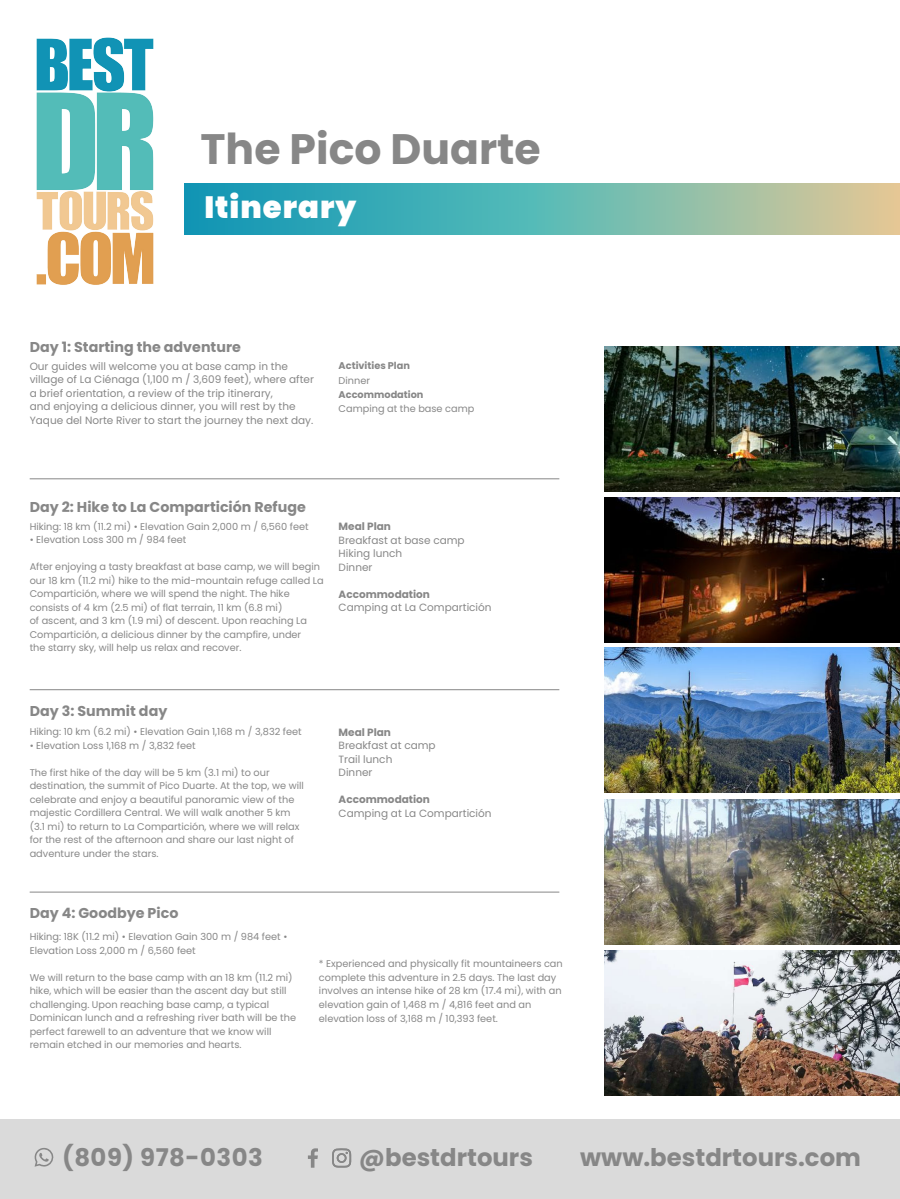
<style>
.page{position:relative;width:900px;height:1199px;background:#fff}
.page>*{position:absolute;margin:0;border:0;box-sizing:border-box;transform-origin:0 0}
.t1{font:700 42.53px "Poppins";color:#878787}
.t2{font:900 30.75px "Poppins";letter-spacing:.03em;color:#fff}
.t3{font:700 24.38px "Poppins";color:#878787}
.t4{font:700 24.38px "Poppins";letter-spacing:.02em;color:#878787}
.t5{font:700 14.25px "Poppins";color:#878787}
.t6{font:10.5px/13.5px "Poppins";color:#878787}
.t7{font:700 10.5px "Poppins";color:#878787}
.t8{font:9.75px/13.5px "Poppins";color:#878787}
.t9{font:700 9.75px "Poppins";color:#878787}
</style>
<div class="page">
<img style="left:36px;top:37px;width:118px;height:248px">
<svg style="left:185px;top:183px;width:715px;height:52px;background:#69b4ad"></svg>
<hr style="left:30px;top:478px;width:529px;height:1px;background:#878787">
<hr style="left:30px;top:689px;width:529px;height:1px;background:#878787">
<hr style="left:30px;top:892px;width:529px;height:1px;background:#878787">
<img style="left:604px;top:347px;width:296px;height:144px">
<img style="left:604px;top:497px;width:296px;height:145px">
<img style="left:604px;top:648px;width:296px;height:145px">
<img style="left:604px;top:799px;width:296px;height:145px">
<img style="left:604px;top:951px;width:296px;height:144px">
<div style="left:0;top:1119px;width:900px;height:80px;background:#dadada"></div>
<svg style="left:308px;top:1148px;width:10px;height:20px"></svg>
<svg style="left:332px;top:1148px;width:19px;height:20px"></svg>
<svg style="left:34px;top:1148px;width:20px;height:19px"></svg>
<h1 class="t1" style="left:201px;top:124px;width:342px">The Pico Duarte</h1>
<h2 class="t2" style="left:204px;top:189px;width:153px">Itinerary</h2>
<h3 class="t5" style="left:30px;top:339px;width:213px">Day 1: Starting the adventure</h3>
<p class="t6" style="left:30px;top:359px;width:286px">Our guides will welcome you at base camp in the village of La Ciénaga (1,100 m / 3,609 feet), where after a brief orientation, a review of the trip itinerary,<br>and enjoying a delicious dinner, you will rest by the Yaque del Norte River to start the journey the next day.</p>
<p class="t9" style="left:339px;top:360px;width:73px">Activities Plan</p>
<p class="t8" style="left:339px;top:373px;width:33px">Dinner</p>
<p class="t9" style="left:339px;top:389px;width:86px">Accommodation</p>
<p class="t8" style="left:339px;top:402px;width:137px">Camping at the base camp</p>
<h3 class="t5" style="left:30px;top:498px;width:278px">Day 2: Hike to La Compartición Refuge</h3>
<p class="t8" style="left:30px;top:520px;width:280px">Hiking: 18 km (11.2 mi) • Elevation Gain 2,000 m / 6,560 feet</p>
<p class="t8" style="left:30px;top:533px;width:158px">• Elevation Loss 300 m / 984 feet</p>
<p class="t8" style="left:30px;top:560px;width:296px">After enjoying a tasty breakfast at base camp, we will begin our 18 km (11.2 mi) hike to the mid-mountain refuge called La Compartición, where we will spend the night. The hike consists of 4 km (2.5 mi) of flat terrain, 11 km (6.8 mi)<br>of ascent, and 3 km (1.9 mi) of descent. Upon reaching La Compartición, a delicious dinner by the campfire, under<br>the starry sky, will help us relax and recover.</p>
<p class="t7" style="left:339px;top:520px;width:54px">Meal Plan</p>
<p class="t6" style="left:339px;top:533px;width:128px">Breakfast at base camp<br>Hiking lunch<br>Dinner</p>
<p class="t7" style="left:339px;top:588px;width:93px">Accommodation</p>
<p class="t6" style="left:339px;top:601px;width:155px">Camping at La Compartición</p>
<h3 class="t5" style="left:30px;top:703px;width:139px">Day 3: Summit day</h3>
<p class="t8" style="left:30px;top:725px;width:274px">Hiking: 10 km (6.2 mi) • Elevation Gain 1,168 m / 3,832 feet</p>
<p class="t8" style="left:30px;top:738px;width:168px">• Elevation Loss 1,168 m / 3,832 feet</p>
<p class="t8" style="left:30px;top:765px;width:276px">The first hike of the day will be 5 km (3.1 mi) to our destination, the summit of Pico Duarte. At the top, we will celebrate and enjoy a beautiful panoramic view of the majestic Cordillera Central. We will walk another 5 km (3.1 mi) to return to La Compartición, where we will relax for the rest of the afternoon and share our last night of adventure under the stars.</p>
<p class="t7" style="left:339px;top:726px;width:54px">Meal Plan</p>
<p class="t6" style="left:339px;top:739px;width:99px">Breakfast at camp<br>Trail lunch<br>Dinner</p>
<p class="t7" style="left:339px;top:793px;width:93px">Accommodation</p>
<p class="t6" style="left:339px;top:806px;width:155px">Camping at La Compartición</p>
<h3 class="t5" style="left:30px;top:904px;width:150px">Day 4: Goodbye Pico</h3>
<p class="t8" style="left:30px;top:930px;width:259px">Hiking: 18K (11.2 mi) • Elevation Gain 300 m / 984 feet •<br>Elevation Loss 2,000 m / 6,560 feet</p>
<p class="t8" style="left:30px;top:970px;width:268px">We will return to the base camp with an 18 km (11.2 mi) hike, which will be easier than the ascent day but still challenging. Upon reaching base camp, a typical Dominican lunch and a refreshing river bath will be the perfect farewell to an adventure that we know will remain etched in our memories and hearts.</p>
<p class="t8" style="left:319px;top:957px;width:245px">* Experienced and physically fit mountaineers can complete this adventure in 2.5 days. The last day involves an intense hike of 28 km (17.4 mi), with an elevation gain of 1,468 m / 4,816 feet and an elevation loss of 3,168 m / 10,393 feet.</p>
<h3 class="t4" style="left:62px;top:1143px;width:202px">(809) 978-0303</h3>
<h3 class="t3" style="left:359px;top:1143px;width:176px">@bestdrtours</h3>
<h3 class="t3" style="left:580px;top:1143px;width:282px">www.bestdrtours.com</h3>
</div>
